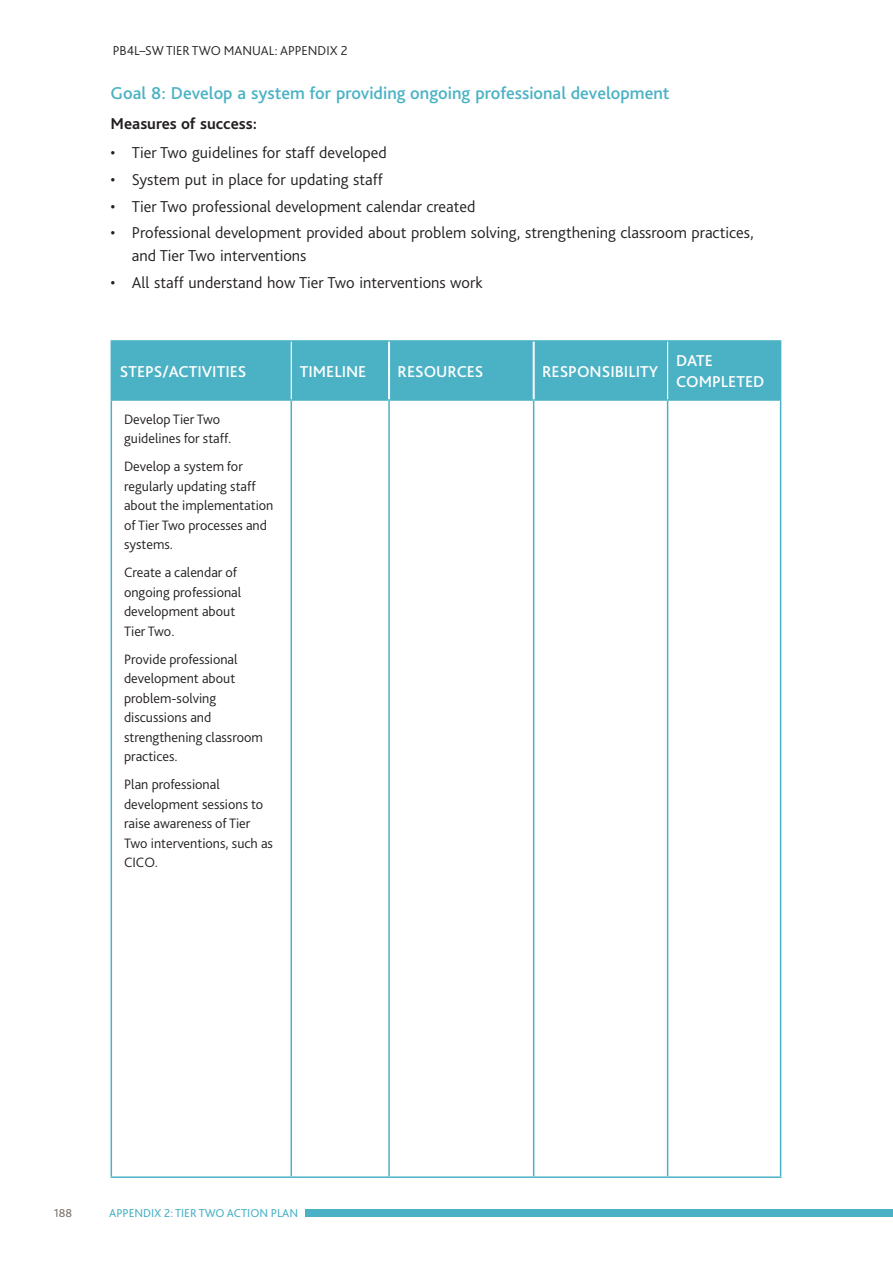
<style>
.page{position:relative;width:893px;height:1263px;background:#fff}
.page>*{position:absolute;margin:0;border:0;box-sizing:border-box;transform-origin:0 0}
.HEADING_FIVE{font:500 18px "Bliss Pro";color:#4bb2c5}
.t1{font:300 16.5px/22.5px "Bliss Pro";color:#231f20}
.TABLE_HEADING{font:500 16.5px/21px "Bliss Pro";color:#fff}
._01_BODY_TEXT{font:700 16.5px "Bliss Pro";color:#231f20}
.TABLE_TEXT{font:300 14.25px/19.5px "Bliss Pro";color:#231f20}
.t2{font:300 13.5px "Bliss 2";color:#231f20}
.t3{font:12px "Bliss Pro";color:#4bb2c5}
.t4{font:12px "Bliss Pro";color:#7d706d}
</style>
<div class="page">
<div style="left:306px;top:1209px;width:587px;height:7px;background:#4bb2c5"></div>
<div style="left:112px;top:342px;width:668px;height:57px;background:#4bb2c5"></div>
<hr style="left:111px;top:401px;width:1px;height:775px;background:#4bb2c5">
<hr style="left:780px;top:401px;width:1px;height:775px;background:#4bb2c5">
<hr style="left:291px;top:401px;width:1px;height:775px;background:#4bb2c5">
<hr style="left:388px;top:401px;width:2px;height:775px;background:#4bb2c5">
<hr style="left:533px;top:401px;width:1px;height:775px;background:#4bb2c5">
<hr style="left:667px;top:401px;width:1px;height:775px;background:#4bb2c5">
<hr style="left:111px;top:340px;width:180px;height:2px;background:#4bb2c5">
<hr style="left:111px;top:342px;width:1px;height:57px;background:#4bb2c5">
<hr style="left:291px;top:340px;width:98px;height:2px;background:#4bb2c5">
<hr style="left:389px;top:340px;width:145px;height:2px;background:#4bb2c5">
<hr style="left:534px;top:340px;width:134px;height:2px;background:#4bb2c5">
<hr style="left:668px;top:340px;width:113px;height:2px;background:#4bb2c5">
<hr style="left:780px;top:342px;width:1px;height:57px;background:#4bb2c5">
<hr style="left:111px;top:399px;width:180px;height:2px;background:#4bb2c5">
<hr style="left:291px;top:399px;width:98px;height:2px;background:#4bb2c5">
<hr style="left:389px;top:399px;width:145px;height:2px;background:#4bb2c5">
<hr style="left:534px;top:399px;width:134px;height:2px;background:#4bb2c5">
<hr style="left:668px;top:399px;width:113px;height:2px;background:#4bb2c5">
<hr style="left:291px;top:342px;width:1px;height:57px;background:#fff">
<hr style="left:667px;top:342px;width:1px;height:57px;background:#fff">
<hr style="left:388px;top:342px;width:1px;height:57px;background:#fff">
<hr style="left:389px;top:342px;width:1px;height:57px;background:#fff">
<hr style="left:533px;top:342px;width:1px;height:57px;background:#fff">
<hr style="left:534px;top:342px;width:1px;height:57px;background:#fff">
<hr style="left:111px;top:1176px;width:180px;height:2px;background:#4bb2c5">
<hr style="left:291px;top:1176px;width:98px;height:2px;background:#4bb2c5">
<hr style="left:389px;top:1176px;width:145px;height:2px;background:#4bb2c5">
<hr style="left:534px;top:1176px;width:134px;height:2px;background:#4bb2c5">
<hr style="left:668px;top:1176px;width:113px;height:2px;background:#4bb2c5">
<p class="t2" style="left:113px;top:42px;width:236px">PB4L–SW TIER TWO MANUAL: APPENDIX 2</p>
<p class="HEADING_FIVE" style="left:111px;top:82px;width:560px">Goal 8: Develop a system for providing ongoing professional development</p>
<p class="_01_BODY_TEXT" style="left:111px;top:113px;width:148px">Measures of success:</p>
<p class="t1" style="left:111px;top:141px;width:278px">• Tier Two guidelines for staff developed</p>
<p class="t1" style="left:111px;top:168px;width:274px">• System put in place for updating staff</p>
<p class="t1" style="left:111px;top:195px;width:366px">• Tier Two professional development calendar created</p>
<p class="t1" style="left:132px;top:221px;width:623px;text-indent:-21px">• Professional development provided about problem solving, strengthening classroom practices, and Tier Two interventions</p>
<p class="t1" style="left:111px;top:271px;width:374px">• All staff understand how Tier Two interventions work</p>
<p class="TABLE_HEADING" style="left:120px;top:361px;width:128px">STEPS/ACTIVITIES</p>
<p class="TABLE_HEADING" style="left:300px;top:361px;width:68px">TIMELINE</p>
<p class="TABLE_HEADING" style="left:398px;top:361px;width:87px">RESOURCES</p>
<p class="TABLE_HEADING" style="left:542px;top:361px;width:118px">RESPONSIBILITY</p>
<p class="TABLE_HEADING" style="left:676px;top:350px;width:90px">DATE<br>COMPLETED</p>
<p class="TABLE_TEXT" style="left:124px;top:409px;width:109px">Develop Tier Two guidelines for staff.</p>
<p class="TABLE_TEXT" style="left:124px;top:457px;width:151px">Develop a system for regularly updating staff about the implementation of Tier Two processes and systems.</p>
<p class="TABLE_TEXT" style="left:124px;top:563px;width:119px">Create a calendar of ongoing professional development about<br>Tier Two.</p>
<p class="TABLE_TEXT" style="left:124px;top:649px;width:140px">Provide professional development about problem-solving discussions and strengthening classroom practices.</p>
<p class="TABLE_TEXT" style="left:124px;top:775px;width:150px">Plan professional development sessions to raise awareness of Tier<br>Two interventions, such as<br>CICO.</p>
<p class="t4" style="left:54px;top:1206px;width:20px">188</p>
<p class="t3" style="left:109px;top:1206px;width:191px">APPENDIX 2: TIER TWO ACTION PLAN</p>
</div>
